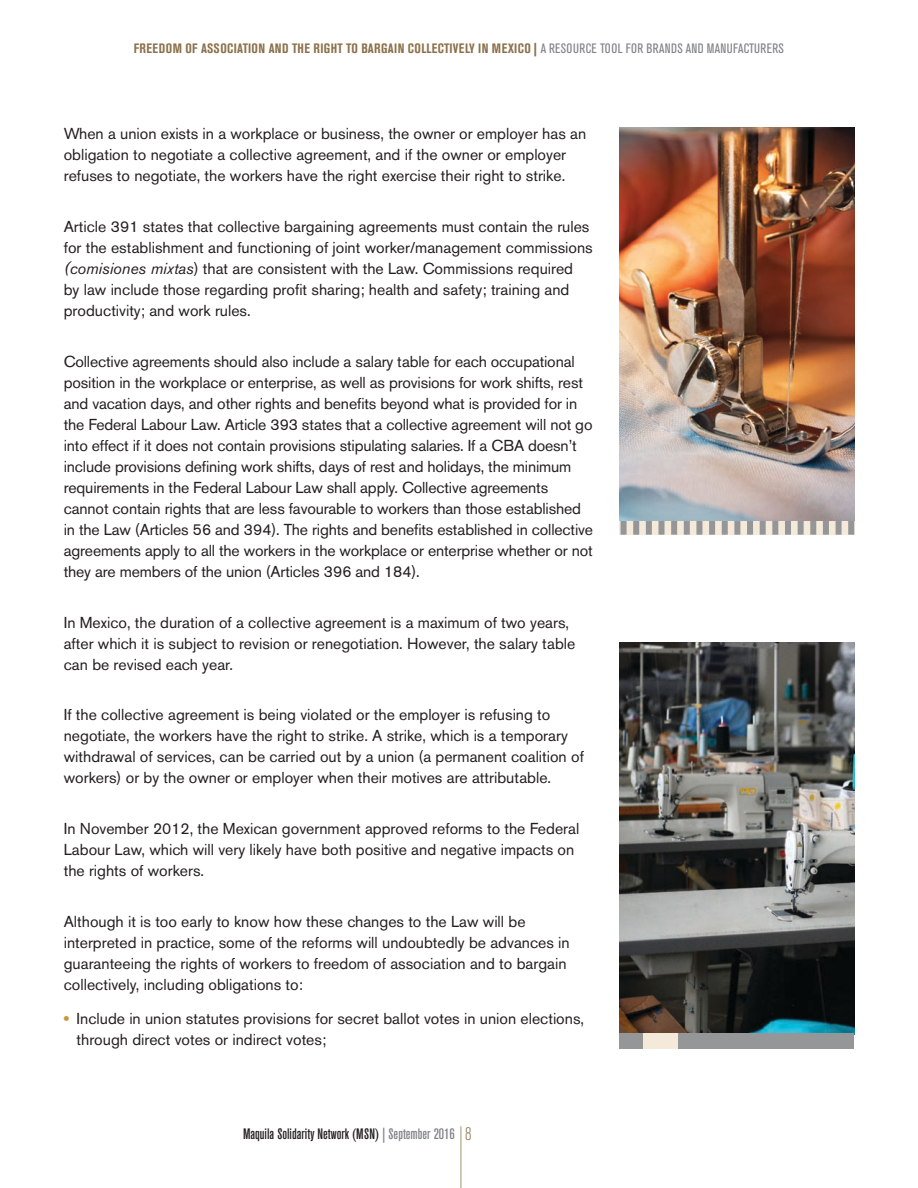
<style>
.page{position:relative;width:918px;height:1188px;background:#fff}
.page>*{position:absolute;margin:0;border:0;box-sizing:border-box;transform-origin:0 0}
.t1{font:15.75px/21px "Akzidenz Grotesk BE";color:#231f20}
.t2{font:500 condensed 15px "Akzidenz Grotesk BE";color:#231f20}
.t3{font:700 condensed 13.5px "Akzidenz Grotesk BE";letter-spacing:.035em;color:#8b714b}
.s1{font-weight:800;font-stretch:normal}
.s2{font-weight:400;color:#808285}
.s3{font-style:italic}
.s4{font-weight:800;color:#cc9437}
.s5{color:#808285}
.s6{font-weight:300;font-size:18px;color:#8b714b}
</style>
<div class="page">
<hr style="left:460px;top:1126px;width:1px;height:62px;background:#b29e83">
<svg style="left:619px;top:519px;width:229px;height:16px;background:#ebe2d4"></svg>
<div style="left:848px;top:519px;width:6px;height:16px;background:#949698"></div>
<div style="left:836px;top:519px;width:6px;height:16px;background:#949698"></div>
<div style="left:823px;top:519px;width:6px;height:16px;background:#949698"></div>
<div style="left:810px;top:519px;width:6px;height:16px;background:#949698"></div>
<div style="left:798px;top:519px;width:6px;height:16px;background:#949698"></div>
<div style="left:785px;top:519px;width:6px;height:16px;background:#949698"></div>
<div style="left:772px;top:519px;width:6px;height:16px;background:#949698"></div>
<div style="left:760px;top:519px;width:6px;height:16px;background:#949698"></div>
<div style="left:747px;top:519px;width:6px;height:16px;background:#949698"></div>
<div style="left:734px;top:519px;width:6px;height:16px;background:#949698"></div>
<div style="left:722px;top:519px;width:6px;height:16px;background:#949698"></div>
<div style="left:709px;top:519px;width:6px;height:16px;background:#949698"></div>
<div style="left:696px;top:519px;width:6px;height:16px;background:#949698"></div>
<div style="left:684px;top:519px;width:6px;height:16px;background:#949698"></div>
<div style="left:671px;top:519px;width:6px;height:16px;background:#949698"></div>
<div style="left:659px;top:519px;width:6px;height:16px;background:#949698"></div>
<div style="left:646px;top:519px;width:6px;height:16px;background:#949698"></div>
<div style="left:633px;top:519px;width:6px;height:16px;background:#949698"></div>
<div style="left:621px;top:519px;width:6px;height:16px;background:#949698"></div>
<img style="left:620px;top:128px;width:234px;height:392px">
<img style="left:620px;top:642px;width:234px;height:391px">
<div style="left:620px;top:1033px;width:234px;height:15px;background:#949698"></div>
<div style="left:644px;top:1033px;width:34px;height:15px;background:#f5ead9"></div>
<p class="t3" style="left:134px;top:40px;width:652px">FREEDOM OF ASSOCIATION AND THE RIGHT TO BARGAIN COLLECTIVELY IN MEXICO <span class="s1">|</span> <span class="s2">A RESOURCE TOOL FOR BRANDS AND MANUFACTURERS</span></p>
<p class="t1" style="left:64px;top:123px;width:524px">When a union exists in a workplace or business, the owner or employer has an obligation to negotiate a collective agreement, and if the owner or employer refuses to negotiate, the workers have the right exercise their right to strike.</p>
<p class="t1" style="left:64px;top:216px;width:531px">Article 391 states that collective bargaining agreements must contain the rules for the establishment and functioning of joint worker/management commissions <span class="s3">(comisiones mixtas</span>) that are consistent with the Law. Commissions required by law include those regarding profit sharing; health and safety; training and productivity; and work rules.</p>
<p class="t1" style="left:64px;top:351px;width:531px">Collective agreements should also include a salary table for each occupational position in the workplace or enterprise, as well as provisions for work shifts, rest and vacation days, and other rights and benefits beyond what is provided for in the Federal Labour Law. Article 393 states that a collective agreement will not go into effect if it does not contain provisions stipulating salaries. If a CBA doesn’t include provisions defining work shifts, days of rest and holidays, the minimum requirements in the Federal Labour Law shall apply. Collective agreements cannot contain rights that are less favourable to workers than those established in the Law (Articles 56 and 394). The rights and benefits established in collective agreements apply to all the workers in the workplace or enterprise whether or not they are members of the union (Articles 396 and 184).</p>
<p class="t1" style="left:64px;top:612px;width:513px">In Mexico, the duration of a collective agreement is a maximum of two years, after which it is subject to revision or renegotiation. However, the salary table can be revised each year.</p>
<p class="t1" style="left:64px;top:704px;width:522px">If the collective agreement is being violated or the employer is refusing to negotiate, the workers have the right to strike. A strike, which is a temporary withdrawal of services, can be carried out by a union (a permanent coalition of workers) or by the owner or employer when their motives are attributable.</p>
<p class="t1" style="left:64px;top:818px;width:517px">In November 2012, the Mexican government approved reforms to the Federal<br>Labour Law, which will very likely have both positive and negative impacts on the rights of workers.</p>
<p class="t1" style="left:64px;top:911px;width:508px">Although it is too early to know how these changes to the Law will be interpreted in practice, some of the reforms will undoubtedly be advances in guaranteeing the rights of workers to freedom of association and to bargain collectively, including obligations to:</p>
<p class="t1" style="left:77px;top:1008px;width:509px;text-indent:-13px"><span class="s4">•</span> Include in union statutes provisions for secret ballot votes in union elections, through direct votes or indirect votes;</p>
<p class="t2" style="left:243px;top:1126px;width:230px">Maquila Solidarity Network (MSN) <span class="s5">| September 2016</span> <span class="s6">8</span></p>
</div>
